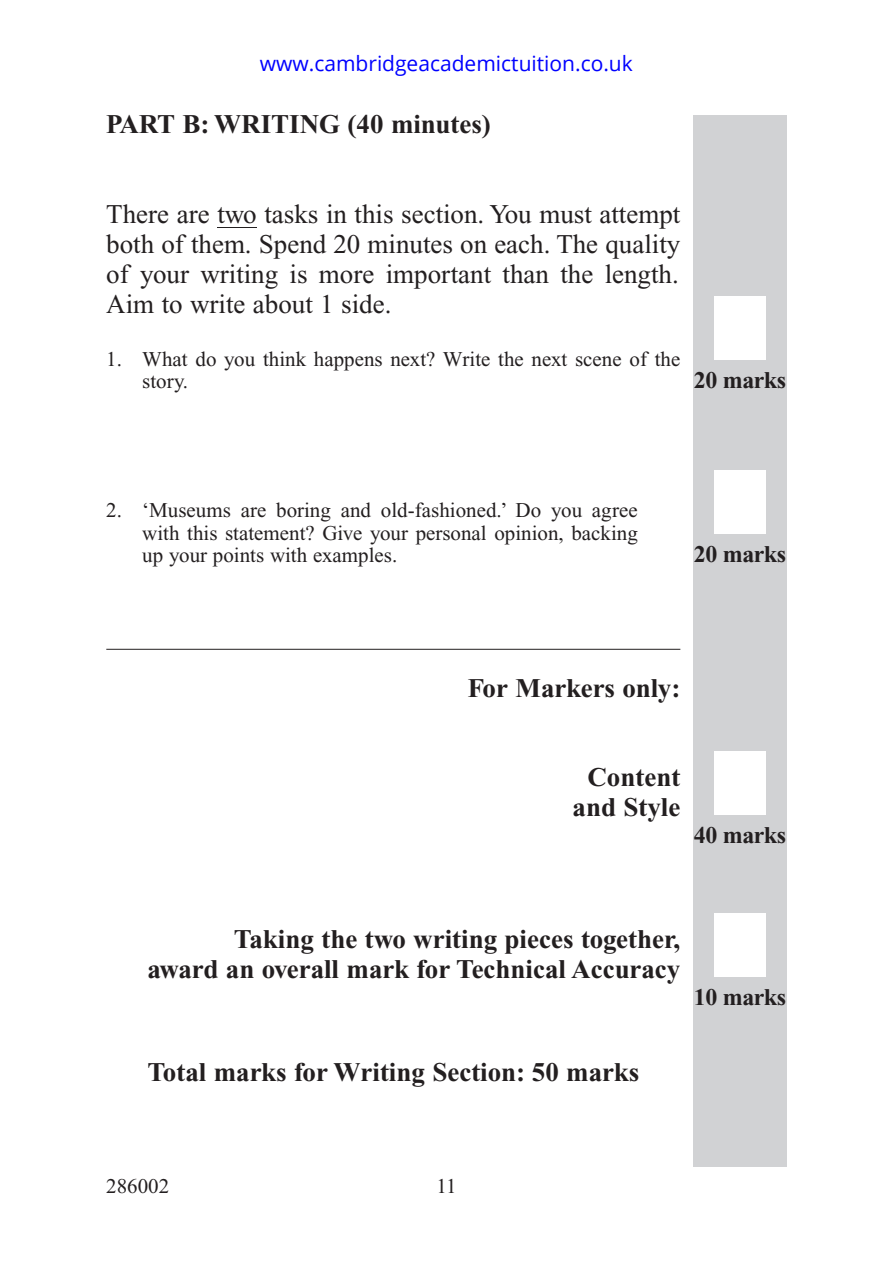
<style>
.page{position:relative;width:893px;height:1263px;background:#fff}
.page>*{position:absolute;margin:0;border:0;box-sizing:border-box;transform-origin:0 0}
.t1{font:700 27px/30px "Times New Roman";color:#231f20;text-align:center}
.t2{font:27px/30px "Times New Roman";color:#231f20;text-align:justify}
.t3{font:700 24px "Times New Roman";letter-spacing:-.015em;color:#231f20}
.t4{font:21px/22.5px "Times New Roman";color:#231f20}
.t5{font:21px "Open Sans";color:#00f}
.t6{font:21px "Times New Roman";color:#231f20}
</style>
<div class="page">
<hr style="left:217px;top:228px;width:40px;height:1px;background:#231f20">
<hr style="left:106px;top:649px;width:574px;height:1px;background:#231f20">
<div style="left:693px;top:115px;width:94px;height:1050px;background:#d1d2d4"></div>
<div style="left:714px;top:470px;width:51px;height:64px;background:#fff"></div>
<div style="left:714px;top:296px;width:51px;height:64px;background:#fff"></div>
<div style="left:714px;top:913px;width:51px;height:64px;background:#fff"></div>
<div style="left:714px;top:751px;width:51px;height:64px;background:#fff"></div>
<p class="t5" style="left:260px;top:48px;width:374px">www.cambridgeacademictuition.co.uk</p>
<p class="t1" style="left:106px;top:112px;width:386px">PART B: WRITING (40 minutes)</p>
<p class="t2" style="left:106px;top:202px;width:576px">There are two tasks in this section. You must attempt both of them. Spend 20 minutes on each. The quality of your writing is more important than the length.<br>Aim to write about 1 side.</p>
<p class="t4" style="left:142px;top:349px;width:540px;text-indent:-36px">1. What do you think happens next? Write the next scene of the story.</p>
<p class="t3" style="left:694px;top:372px;width:94px">20 marks</p>
<p class="t4" style="left:142px;top:501px;width:497px;text-align:justify;text-indent:-36px">2. ‘Museums are boring and old-fashioned.’ Do you agree with this statement? Give your personal opinion, backing up your points with examples.</p>
<p class="t3" style="left:694px;top:546px;width:94px">20 marks</p>
<p class="t1" style="left:468px;top:676px;width:214px">For Markers only:</p>
<p class="t1" style="left:573px;top:765px;width:109px">Content and Style</p>
<p class="t3" style="left:694px;top:827px;width:94px">40 marks</p>
<p class="t1" style="left:147px;top:927px;width:534px;text-align:right">Taking the two writing pieces together,<br>award an overall mark for Technical Accuracy</p>
<p class="t3" style="left:694px;top:989px;width:94px">10 marks</p>
<p class="t1" style="left:147px;top:1060px;width:493px">Total marks for Writing Section: 50 marks</p>
<p class="t6" style="left:106px;top:1173px;width:64px">286002</p>
<p class="t6" style="left:436px;top:1173px;width:22px">11</p>
</div>
